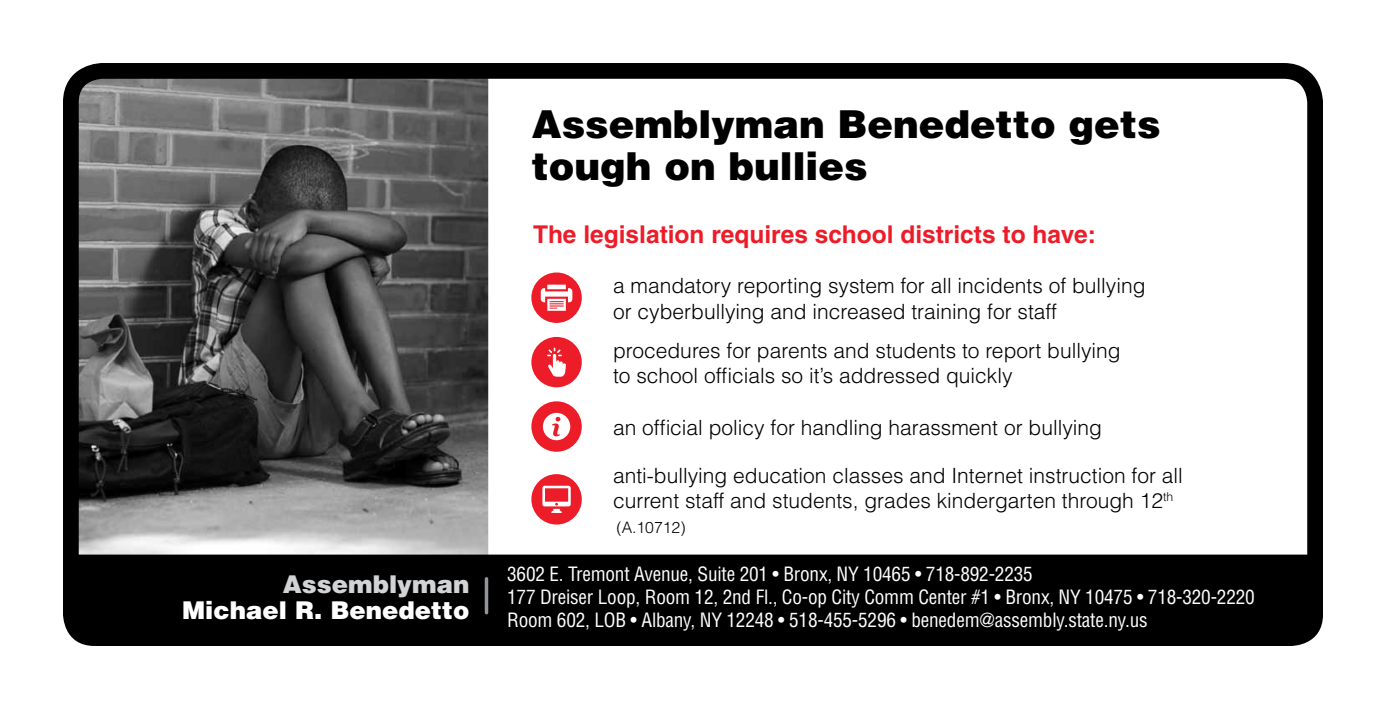
<style>
.page{position:relative;width:1386px;height:709px;background:#fff}
.page>*{position:absolute;margin:0;border:0;box-sizing:border-box;transform-origin:0 0}
.t1{font:900 38.5px/42px "Helvetica";color:#000}
.t2{font:700 24.5px "Helvetica";color:#ed1c29}
.t3{font:900 24.5px "Helvetica";color:#fff}
.t4{font:900 24.5px "Helvetica";color:#d1d3d4}
.t5{font:300 21px/25.2px "Helvetica";color:#000}
.t6{font:condensed 19.25px/22.8px "Helvetica";letter-spacing:-.01em;color:#fff}
.t7{font:300 15.75px "Helvetica";color:#000}
</style>
<div class="page">
<img style="left:80px;top:80px;width:408px;height:474px">
<div style="left:63px;top:554px;width:1260px;height:92px;background:#000"></div>
<div style="left:531px;top:272px;width:51px;height:51px;background:#ed1c29;border-radius:50%"></div>
<svg style="left:541px;top:285px;width:31px;height:26px"></svg>
<div style="left:531px;top:337px;width:51px;height:50px;background:#ed1c29;border-radius:50%"></div>
<svg style="left:547px;top:347px;width:19px;height:30px"></svg>
<div style="left:531px;top:401px;width:51px;height:51px;background:#ed1c29;border-radius:50%"></div>
<svg style="left:543px;top:413px;width:27px;height:27px"></svg>
<div style="left:531px;top:474px;width:51px;height:50px;background:#ed1c29;border-radius:50%"></div>
<svg style="left:542px;top:486px;width:29px;height:27px"></svg>
<div style="left:63px;top:63px;width:1260px;height:583px;border:16px solid #000;border-radius:32px"></div>
<hr style="left:485px;top:579px;width:3px;height:33px;background:#939598">
<p class="t4" style="left:283px;top:568px;width:188px">Assemblyman</p>
<p class="t3" style="left:182px;top:594px;width:289px">Michael R. Benedetto</p>
<h1 class="t1" style="left:532px;top:102px;width:630px">Assemblyman Benedetto gets tough on bullies</h1>
<p class="t2" style="left:533px;top:220px;width:565px">The legislation requires school districts to have:</p>
<p class="t5" style="left:613px;top:273px;width:534px">a mandatory reporting system for all incidents of bullying or cyberbullying and increased training for staff</p>
<p class="t5" style="left:613px;top:338px;width:509px">procedures for parents and students to report bullying to school officials so it’s addressed quickly</p>
<p class="t5" style="left:613px;top:415px;width:490px">an official policy for handling harassment or bullying</p>
<p class="t5" style="left:613px;top:462px;width:571px">anti-bullying education classes and Internet instruction for all current staff and students, grades kindergarten through 12<sup>th</sup></p>
<p class="t7" style="left:616px;top:517px;width:71px">(A.10712)</p>
<p class="t6" style="left:507px;top:563px;width:749px">3602 E. Tremont Avenue, Suite 201 • Bronx, NY 10465 • 718-892-2235<br>177 Dreiser Loop, Room 12, 2nd Fl., Co-op City Comm Center #1 • Bronx, NY 10475 • 718-320-2220<br>Room 602, LOB • Albany, NY 12248 • 518-455-5296 • benedem@assembly.state.ny.us</p>
</div>
